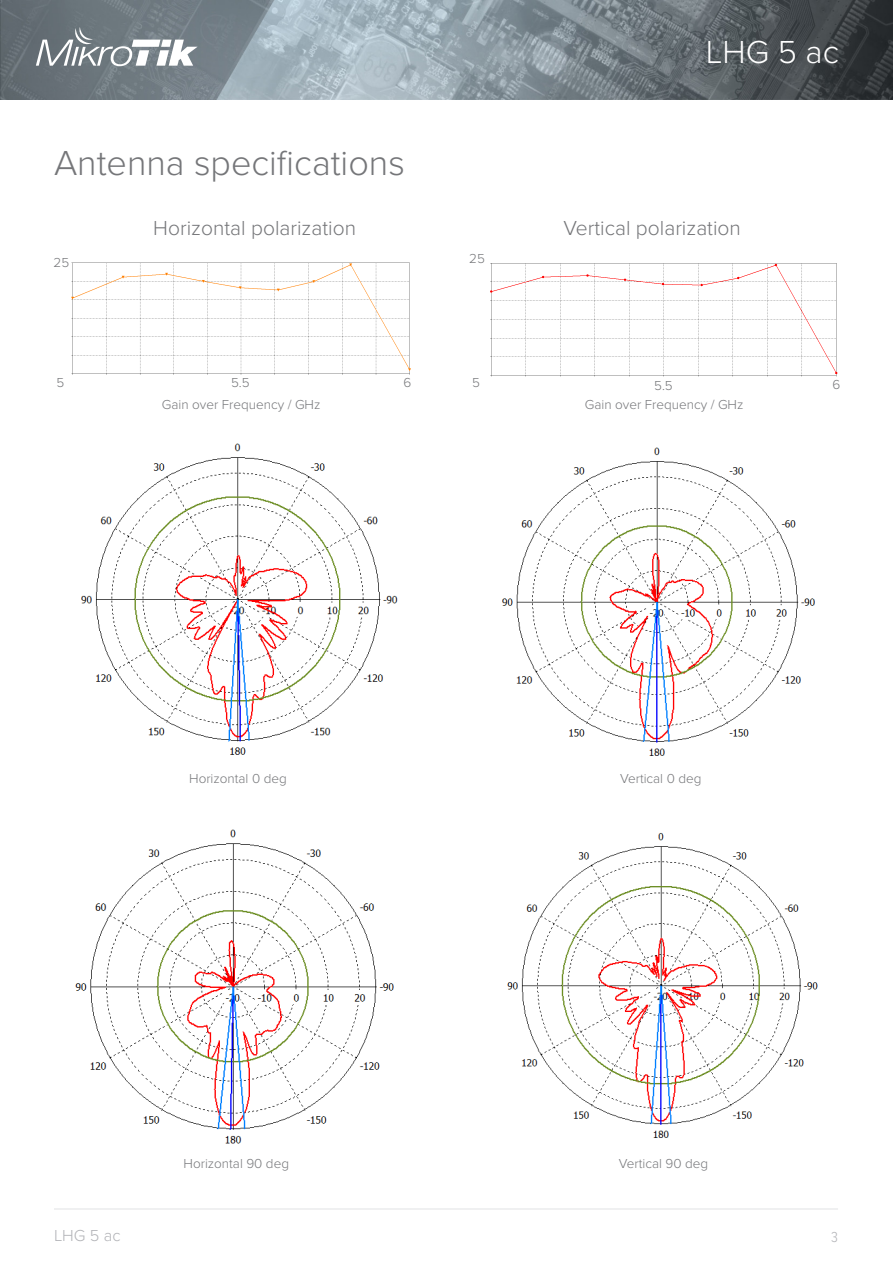
<style>
.page{position:relative;width:893px;height:1263px;background:#fff}
.page>*{position:absolute;margin:0;border:0;box-sizing:border-box;transform-origin:0 0}
.t1{font:300 36px "Proxima Nova";color:#757679}
.t2{font:300 33px "Proxima Nova";color:#fff}
.Teksts{font:300 21px "Proxima Nova";color:#757679}
.t3{font:300 16.5px "Proxima Nova";color:#b2b3b7}
.t4{font:300 15px "Proxima Nova Cond";color:#b2b3b7}
.Teksts-2{font:300 13.5px "Proxima Nova";color:#757679}
</style>
<div class="page">
<img style="left:0;top:0;width:893px;height:100px">
<svg style="left:36px;top:27px;width:162px;height:39px"></svg>
<hr style="left:54px;top:1209px;width:784px;height:1px;background:#e1e2e4">
<img style="left:71px;top:262px;width:340px;height:113px">
<img style="left:490px;top:263px;width:348px;height:113px">
<img style="left:81px;top:443px;width:317px;height:312px">
<img style="left:502px;top:447px;width:313px;height:309px">
<img style="left:75px;top:829px;width:319px;height:315px">
<img style="left:507px;top:833px;width:311px;height:305px">
<p class="t1" style="left:54px;top:136px;width:352px">Antenna specifications</p>
<p class="t2" style="left:706px;top:27px;width:135px">LHG 5 ac</p>
<p class="Teksts-2" style="left:54px;top:253px;width:17px">25</p>
<p class="Teksts" style="left:153px;top:213px;width:204px">Horizontal polarization</p>
<p class="Teksts" style="left:563px;top:213px;width:179px">Vertical polarization</p>
<p class="Teksts-2" style="left:469px;top:248px;width:17px">25</p>
<p class="Teksts-2" style="left:57px;top:373px;width:9px">5</p>
<p class="Teksts-2" style="left:231px;top:373px;width:20px">5.5</p>
<p class="Teksts-2" style="left:403px;top:373px;width:9px">6</p>
<p class="Teksts-2" style="left:472px;top:373px;width:9px">5</p>
<p class="Teksts-2" style="left:654px;top:376px;width:20px">5.5</p>
<p class="Teksts-2" style="left:832px;top:374px;width:9px">6</p>
<p class="Teksts-2" style="left:162px;top:394px;width:160px">Gain over Frequency / GHz</p>
<p class="Teksts-2" style="left:585px;top:394px;width:160px">Gain over Frequency / GHz</p>
<p class="Teksts-2" style="left:189px;top:768px;width:99px">Horizontal 0 deg</p>
<p class="Teksts-2" style="left:620px;top:768px;width:83px">Vertical 0 deg</p>
<p class="t3" style="left:54px;top:1223px;width:68px">LHG 5 ac</p>
<p class="Teksts-2" style="left:184px;top:1153px;width:107px">Horizontal 90 deg</p>
<p class="Teksts-2" style="left:619px;top:1153px;width:91px">Vertical 90 deg</p>
<p class="t4" style="left:831px;top:1226px;width:8px">3</p>
</div>
